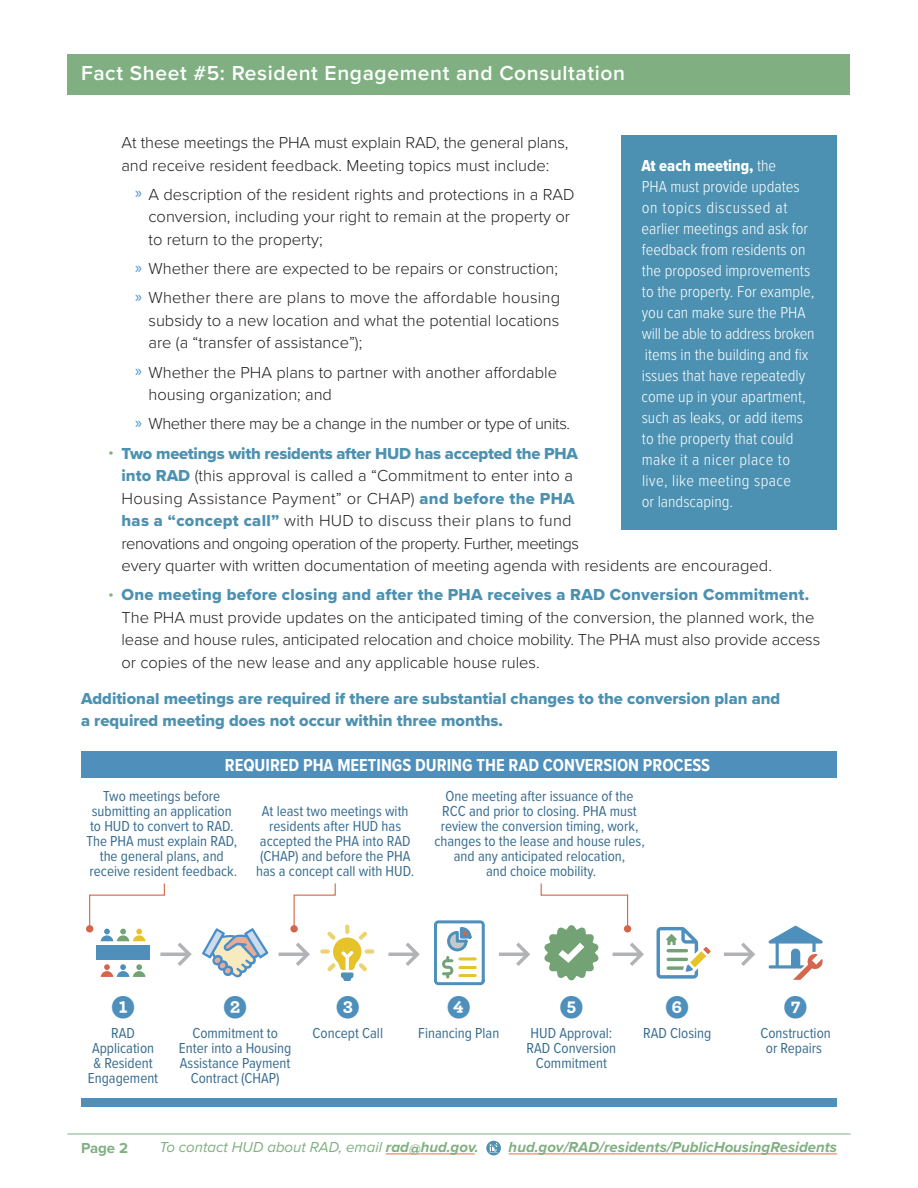
<style>
.page{position:relative;width:918px;height:1188px;background:#fff}
.page>*{position:absolute;margin:0;border:0;box-sizing:border-box;transform-origin:0 0}
.t1{font:900 22.5px "Archer";color:#4e8fbc}
.Fact_Sheet_title{font:600 21px "Proxima Nova";letter-spacing:.03em;color:#fff}
.t2{font:700 18px "Proxima Nova Cond";color:#fff}
.t3{font:300 16.5px/22.5px "Proxima Nova";color:#231f20}
.Body_text{font:300 16.5px/21px "Proxima Nova Cond";color:#fff}
.Body_text-2{font:16.5px/22.5px "Proxima Nova Extrabld";color:#4c91b1}
.t4{font:300 16.5px "Proxima Nova";letter-spacing:-.025em;color:#231f20}
.t5{font:15px/15px "Proxima Nova Cond";color:#396d90;text-align:center}
.t6{font:italic 700 15px "Proxima Nova";color:#80af82}
.t7{font:italic 15px "Proxima Nova";color:#80af82}
.t8{font:700 15px "Proxima Nova";color:#80af82}
.s1{font-family:"Myriad Pro";font-weight:400;color:#468fcc}
.s2{color:#80af82}
.s3{font-family:"Proxima Nova Extrabld";font-weight:400;color:#4c91b1}
.s4{font-family:"Proxima Nova Cond Extrabld";font-weight:400}
.s5{font-weight:700}
</style>
<div class="page">
<hr style="left:68px;top:1134px;width:782px;height:1px;background:#80af82">
<svg style="left:386px;top:1154px;width:35px;height:1px"></svg>
<hr style="left:421px;top:1154px;width:54px;height:1px;background:#df6f55">
<hr style="left:509px;top:1154px;width:328px;height:1px;background:#df6f55">
<div style="left:486px;top:1141px;width:15px;height:14px;background:#4c91b1;border-radius:50%"></div>
<svg style="left:489px;top:1144px;width:9px;height:9px"></svg>
<div style="left:68px;top:54px;width:782px;height:40px;background:#80af82"></div>
<div style="left:621px;top:135px;width:216px;height:394px;background:#4c91b1"></div>
<svg style="left:202px;top:928px;width:66px;height:49px"></svg>
<svg style="left:434px;top:920px;width:51px;height:65px"></svg>
<hr style="left:458px;top:957px;width:19px;height:3px;background:#e6c328;border-radius:2px">
<hr style="left:458px;top:974px;width:19px;height:3px;background:#e6c328;border-radius:2px">
<hr style="left:458px;top:966px;width:19px;height:3px;background:#e6c328;border-radius:2px">
<svg style="left:657px;top:927px;width:54px;height:52px"></svg>
<svg style="left:768px;top:926px;width:55px;height:54px"></svg>
<svg style="left:388px;top:943px;width:32px;height:23px"></svg>
<svg style="left:499px;top:943px;width:31px;height:23px"></svg>
<svg style="left:724px;top:943px;width:31px;height:23px"></svg>
<div style="left:81px;top:751px;width:756px;height:27px;background:#4e8fbc"></div>
<div style="left:81px;top:1098px;width:756px;height:9px;background:#4e8fbc"></div>
<svg style="left:89px;top:883px;width:103px;height:94px"></svg>
<div style="left:86px;top:925px;width:7px;height:8px;background:#d5654b;border-radius:50%"></div>
<svg style="left:540px;top:883px;width:104px;height:97px"></svg>
<div style="left:624px;top:925px;width:7px;height:8px;background:#d5654b;border-radius:50%"></div>
<svg style="left:279px;top:883px;width:95px;height:98px"></svg>
<div style="left:290px;top:925px;width:8px;height:8px;background:#d5654b;border-radius:50%"></div>
<p class="Fact_Sheet_title" style="left:81px;top:58px;width:546px">Fact Sheet #5: Resident Engagement and Consultation</p>
<p class="t3" style="left:122px;top:130px;width:448px">At these meetings the PHA must explain RAD, the general plans, and receive resident feedback. Meeting topics must include:</p>
<p class="t3" style="left:148px;top:182px;width:428px;text-indent:-14px"><span class="s1">»</span> A description of the resident rights and protections in a RAD conversion, including your right to remain at the property or to return to the property;</p>
<p class="t3" style="left:135px;top:256px;width:425px"><span class="s1">»</span> Whether there are expected to be repairs or construction;</p>
<p class="t3" style="left:148px;top:286px;width:413px;text-align:justify;text-indent:-14px"><span class="s1">»</span> Whether there are plans to move the affordable housing subsidy to a new location and what the potential locations are (a “transfer of assistance”);</p>
<p class="t3" style="left:148px;top:360px;width:410px;text-indent:-14px"><span class="s1">»</span> Whether the PHA plans to partner with another affordable housing organization; and</p>
<p class="t4" style="left:135px;top:411px;width:437px"><span class="s1">»</span> Whether there may be a change in the number or type of units.</p>
<p class="t3" style="left:122px;top:441px;width:652px;text-indent:-14px"><span class="s2">•</span> <span class="s3">Two meetings with residents after HUD has accepted the PHA<br>into RAD</span> (this approval is called a “Commitment to enter into a<br>Housing Assistance Payment” or CHAP) <span class="s3">and before the PHA<br>has a “concept call”</span> with HUD to discuss their plans to fund<br>renovations and ongoing operation of the property. Further, meetings<br>every quarter with written documentation of meeting agenda with residents are encouraged.</p>
<p class="t3" style="left:122px;top:583px;width:700px;text-indent:-14px"><span class="s2">•</span> <span class="s3">One meeting before closing and after the PHA receives a RAD Conversion Commitment.<br></span>The PHA must provide updates on the anticipated timing of the conversion, the planned work, the lease and house rules, anticipated relocation and choice mobility. The PHA must also provide access or copies of the new lease and any applicable house rules.</p>
<p class="Body_text-2" style="left:81px;top:687px;width:701px">Additional meetings are required if there are substantial changes to the conversion plan and a required meeting does not occur within three months.</p>
<p class="Body_text" style="left:641px;top:154px;width:175px"><span class="s4">At each meeting,</span> the<br>PHA must provide updates on topics discussed at earlier meetings and ask for feedback from residents on the proposed improvements to the property. For example, you can make sure the PHA will be able to address broken items in the building and fix issues that have repeatedly come up in your apartment, such as leaks, or add items to the property that could make it a nicer place to live, like meeting space<br>or landscaping.</p>
<p class="t2" style="left:225px;top:752px;width:487px">REQUIRED PHA MEETINGS DURING THE RAD CONVERSION PROCESS</p>
<p class="t5" style="left:86px;top:788px;width:152px">Two meetings before submitting an application to HUD to convert to RAD.<br>The PHA must explain RAD, the general plans, and receive resident feedback.</p>
<p class="t5" style="left:434px;top:788px;width:212px">One meeting after issuance of the<br>RCC and prior to closing. PHA must review the conversion timing, work, changes to the lease and house rules, and any anticipated relocation,<br>and choice mobility.</p>
<p class="t5" style="left:256px;top:803px;width:160px">At least two meetings with residents after HUD has accepted the PHA into RAD (CHAP) and before the PHA has a concept call with HUD.</p>
<p class="t1" style="left:111px;top:989px;width:26px">1</p>
<p class="t5" style="left:88px;top:1025px;width:72px">RAD<br>Application &amp; Resident<br>Engagement</p>
<p class="t1" style="left:223px;top:989px;width:26px">2</p>
<p class="t5" style="left:179px;top:1025px;width:114px">Commitment to<br>Enter into a Housing<br>Assistance Payment<br>Contract (CHAP)</p>
<p class="t1" style="left:335px;top:989px;width:26px">3</p>
<p class="t5" style="left:313px;top:1025px;width:72px">Concept Call</p>
<p class="t1" style="left:446px;top:989px;width:26px">4</p>
<p class="t5" style="left:418px;top:1025px;width:83px">Financing Plan</p>
<p class="t1" style="left:559px;top:989px;width:26px">5</p>
<p class="t5" style="left:527px;top:1025px;width:91px">HUD Approval:<br>RAD Conversion<br>Commitment</p>
<p class="t1" style="left:665px;top:989px;width:26px">6</p>
<p class="t5" style="left:643px;top:1025px;width:70px">RAD Closing</p>
<p class="t1" style="left:783px;top:989px;width:26px">7</p>
<p class="t5" style="left:760px;top:1025px;width:72px">Construction or Repairs</p>
<p class="t8" style="left:81px;top:1136px;width:49px">Page 2</p>
<p class="t7" style="left:160px;top:1136px;width:321px">To contact HUD about RAD, email <span class="s5">rad@hud.gov.</span></p>
<p class="t6" style="left:509px;top:1136px;width:330px">hud.gov/RAD/residents/PublicHousingResidents</p>
</div>
